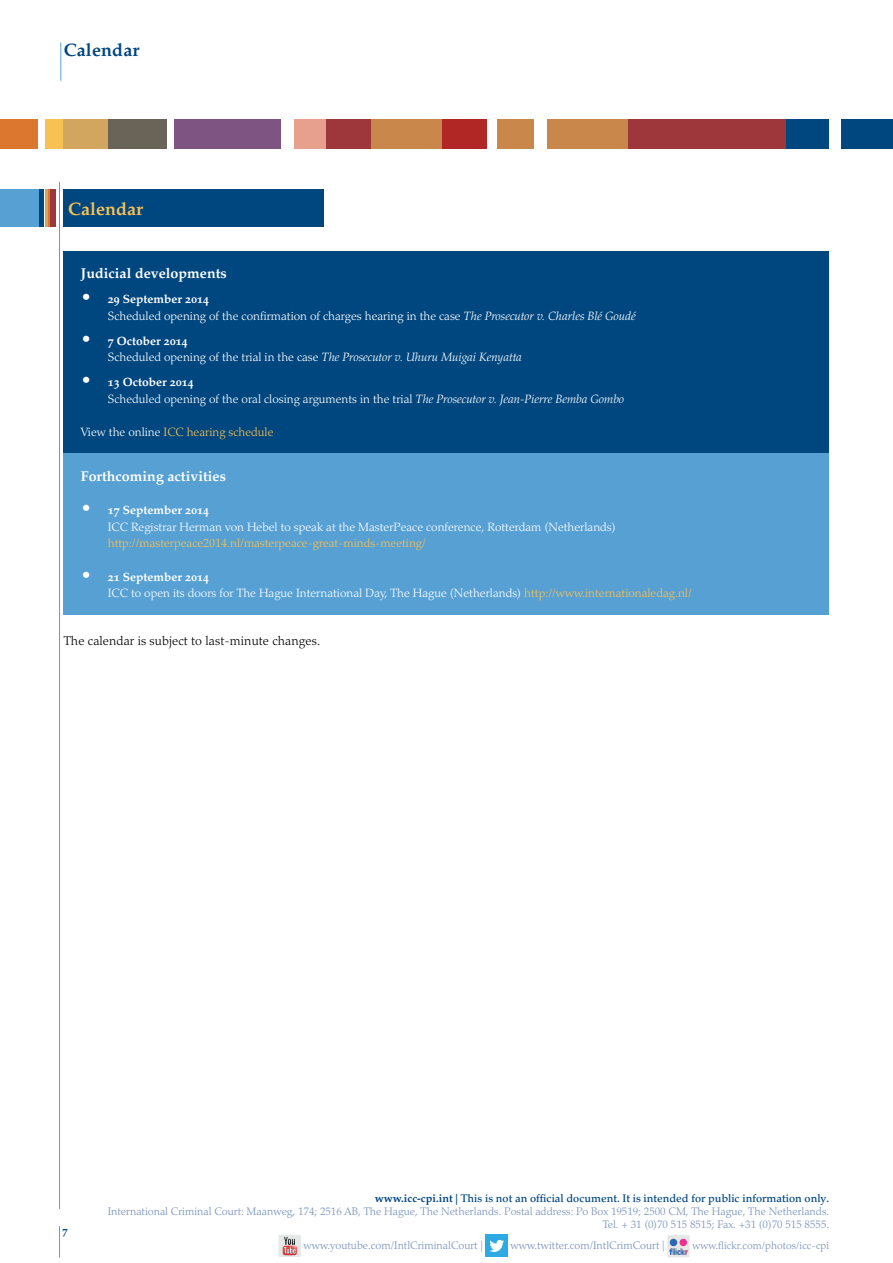
<style>
.page{position:relative;width:893px;height:1263px;background:#fff}
.page>*{position:absolute;margin:0;border:0;box-sizing:border-box;transform-origin:0 0}
.t1{font:18px "Palatino Bold Os F";color:#f8c154}
.t2{font:18px "Palatino Bold Os F";letter-spacing:.005em;color:#00467f}
.t3{font:14.25px "Palatino Bold Os F";color:#fff}
.t4{font:300 12.75px "Palatino";letter-spacing:.005em;color:#000}
.t5{font:300 12px/16.5px "Palatino";color:#fff}
.t6{font:300 12px "Palatino";color:#f8c154}
.t7{font:300 10.95px "Palatino";color:#7792ba}
.t8{font:500 10.95px "Palatino";color:#00467f}
.t9{font:300 10.5px "Palatino";letter-spacing:.005em;color:#7792ba}
.t10{font:10.5px "Palatino Bold Os F";color:#00467f}
.s1{font-family:"Palatino Bold Os F";font-weight:400;font-size:18px}
.s2{font-family:"Palatino Bold Os F";font-weight:400}
.s3{font-style:italic}
.s4{color:#fff}
.s5{color:#f8c154}
</style>
<div class="page">
<div style="left:0;top:119px;width:38px;height:30px;background:#db772f"></div>
<div style="left:45px;top:119px;width:19px;height:30px;background:#f8c154"></div>
<div style="left:64px;top:119px;width:44px;height:30px;background:#d2a65f"></div>
<div style="left:108px;top:119px;width:59px;height:30px;background:#6a6458"></div>
<div style="left:174px;top:119px;width:106px;height:30px;background:#7e5483"></div>
<div style="left:294px;top:119px;width:33px;height:30px;background:#e79f8e"></div>
<div style="left:327px;top:119px;width:44px;height:30px;background:#9e373b"></div>
<div style="left:371px;top:119px;width:71px;height:30px;background:#c9874c"></div>
<div style="left:442px;top:119px;width:45px;height:30px;background:#b12726"></div>
<div style="left:497px;top:119px;width:37px;height:30px;background:#c9874c"></div>
<div style="left:547px;top:119px;width:81px;height:30px;background:#c9874c"></div>
<div style="left:628px;top:119px;width:159px;height:30px;background:#9e373b"></div>
<div style="left:787px;top:119px;width:42px;height:30px;background:#00467f"></div>
<div style="left:842px;top:119px;width:51px;height:30px;background:#00467f"></div>
<hr style="left:59px;top:182px;width:1px;height:1027px;background:#56a0d3">
<hr style="left:892px;top:119px;width:1px;height:30px;background:#db772f">
<hr style="left:61px;top:43px;width:1px;height:38px;background:#56a0d3">
<hr style="left:59px;top:1226px;width:1px;height:32px;background:#56a0d3">
<div style="left:64px;top:190px;width:260px;height:37px;background:#00467f"></div>
<div style="left:0;top:190px;width:39px;height:37px;background:#56a0d3"></div>
<hr style="left:39px;top:190px;width:4px;height:37px;background:#00467f">
<hr style="left:45px;top:190px;width:3px;height:37px;background:#d2a65f">
<hr style="left:48px;top:190px;width:2px;height:37px;background:#db772f">
<div style="left:50px;top:190px;width:6px;height:37px;background:#9e373b"></div>
<div style="left:64px;top:251px;width:765px;height:202px;background:#00467f"></div>
<div style="left:64px;top:453px;width:765px;height:161px;background:#56a0d3"></div>
<div style="left:279px;top:1235px;width:22px;height:22px;background:#e6e8e7"></div>
<svg style="left:283px;top:1237px;width:14px;height:18px"></svg>
<div style="left:486px;top:1235px;width:22px;height:22px;background:#2caae1"></div>
<svg style="left:489px;top:1240px;width:15px;height:12px"></svg>
<svg style="left:667px;top:1235px;width:23px;height:22px"></svg>
<div style="left:670px;top:1239px;width:7px;height:7px;background:#2a68b2;border-radius:50%"></div>
<div style="left:680px;top:1239px;width:7px;height:7px;background:#ed318e;border-radius:50%"></div>
<img style="left:669px;top:1249px;width:18px;height:5px">
<p class="t2" style="left:64px;top:39px;width:77px">Calendar</p>
<p class="t1" style="left:68px;top:198px;width:76px">Calendar</p>
<p class="t3" style="left:81px;top:265px;width:148px">Judicial developments</p>
<p class="t5" style="left:108px;top:291px;width:530px;text-indent:-27px"><span class="s1">•</span> <span class="s2">29 September 2014<br></span>Scheduled opening of the confirmation of charges hearing in the case <span class="s3">The Prosecutor v. Charles Blé Goudé</span></p>
<p class="t5" style="left:108px;top:333px;width:416px;text-indent:-27px"><span class="s1">•</span> <span class="s2">7 October 2014<br></span>Scheduled opening of the trial in the case <span class="s3">The Prosecutor v. Uhuru Muigai Kenyatta</span></p>
<p class="t5" style="left:108px;top:374px;width:518px;text-indent:-27px"><span class="s1">•</span> <span class="s2">13 October 2014<br></span>Scheduled opening of the oral closing arguments in the trial <span class="s3">The Prosecutor v. Jean-Pierre Bemba Gombo</span></p>
<p class="t6" style="left:81px;top:425px;width:194px"><span class="s4">View the online</span> ICC hearing schedule</p>
<p class="t3" style="left:81px;top:468px;width:147px">Forthcoming activities</p>
<p class="t5" style="left:108px;top:502px;width:509px;text-indent:-27px"><span class="s1">•</span> <span class="s2">17 September 2014<br></span>ICC Registrar Herman von Hebel to speak at the MasterPeace conference, Rotterdam (Netherlands) <span class="s5">http://masterpeace2014.nl/masterpeace-great-minds-meeting/</span></p>
<p class="t5" style="left:108px;top:569px;width:586px;text-indent:-27px"><span class="s1">•</span> <span class="s2">21 September 2014<br></span>ICC to open its doors for The Hague International Day, The Hague (Netherlands) <span class="s5">http://www.internationaledag.nl/</span></p>
<p class="t4" style="left:64px;top:633px;width:258px">The calendar is subject to last-minute changes.</p>
<p class="t10" style="left:63px;top:1224px;width:7px">7</p>
<p class="t8" style="left:375px;top:1192px;width:456px"><span class="s2">www.icc-cpi.int</span> | This is not an official document. It is intended for public information only.</p>
<p class="t7" style="left:108px;top:1205px;width:723px">International Criminal Court: Maanweg, 174; 2516 AB, The Hague, The Netherlands. Postal address: Po Box 19519; 2500 CM, The Hague, The Netherlands.</p>
<p class="t7" style="left:603px;top:1218px;width:228px">Tel. + 31 (0)70 515 8515; Fax. +31 (0)70 515 8555.</p>
<p class="t7" style="left:304px;top:1239px;width:181px">www.youtube.com/IntlCriminalCourt |</p>
<p class="t7" style="left:511px;top:1239px;width:155px">www.twitter.com/IntlCrimCourt |</p>
<p class="t9" style="left:692px;top:1240px;width:138px">www.flickr.com/photos/icc-cpi</p>
</div>
